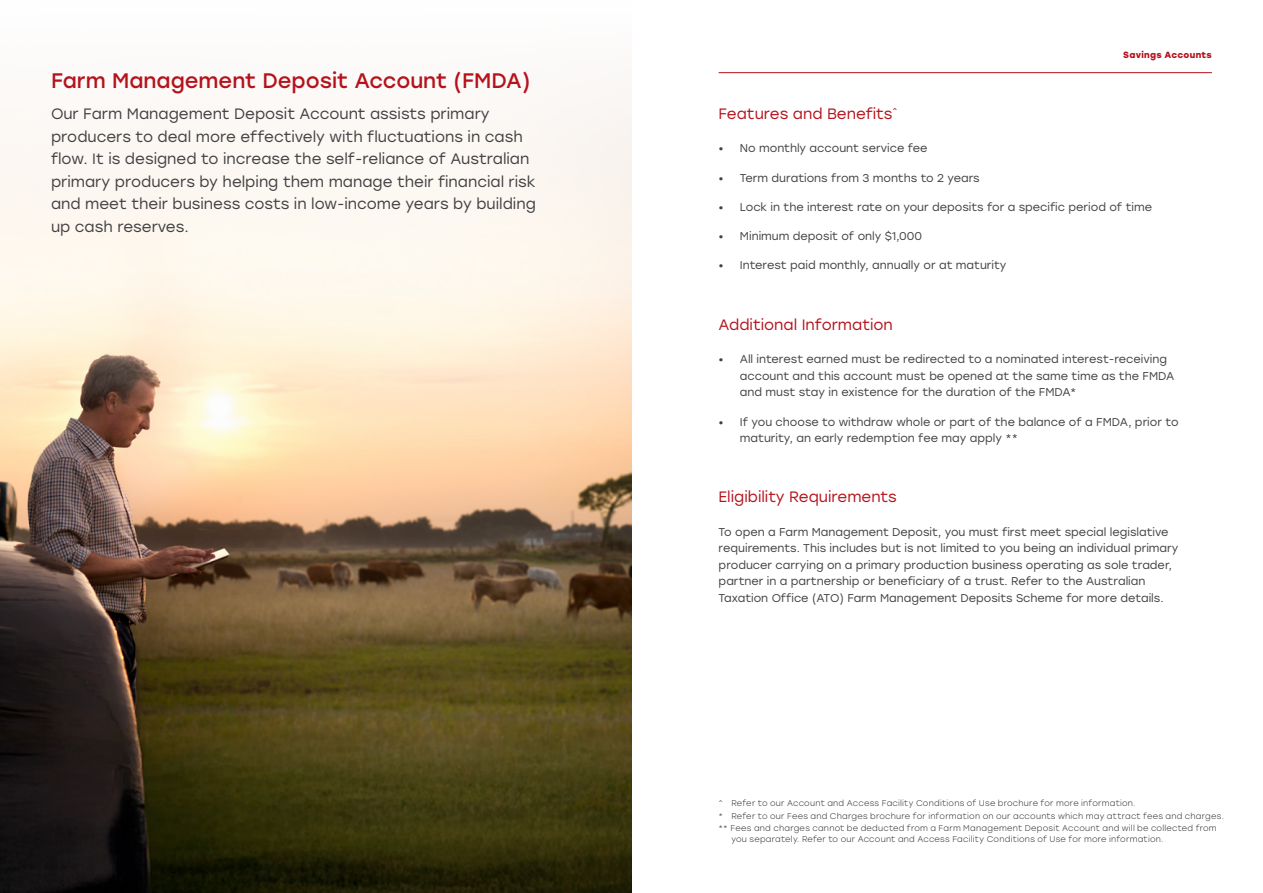
<style>
.page{position:relative;width:1263px;height:893px;background:#fff}
.page>*{position:absolute;margin:0;border:0;box-sizing:border-box;transform-origin:0 0}
.t1{font:21px "Stolzl";color:#b5121b}
.t2{font:15px/22.5px "Stolzl";color:#414042}
.t3{font:15px "Stolzl";color:#b5121b}
.t4{font:11.25px/16.5px "Stolzl";color:#414042}
.t5{font:700 9px "Stolzl";letter-spacing:.03em;color:#b5121b}
.t6{font:300 8.25px/12.6px "Stolzl";letter-spacing:.03em;color:#231f20}
</style>
<div class="page">
<hr style="left:719px;top:72px;width:493px;height:1px;background:#b5121b">
<img style="left:0;top:273px;width:631px;height:620px">
<h1 class="t1" style="left:51px;top:66px;width:481px">Farm Management Deposit Account (FMDA)</h1>
<p class="t2" style="left:51px;top:102px;width:486px">Our Farm Management Deposit Account assists primary producers to deal more effectively with fluctuations in cash flow. It is designed to increase the self-reliance of Australian primary producers by helping them manage their financial risk and meet their business costs in low-income years by building up cash reserves.</p>
<p class="t5" style="left:1123px;top:48px;width:90px">Savings Accounts</p>
<h2 class="t3" style="left:719px;top:103px;width:180px">Features and Benefits<sup>^</sup></h2>
<p class="t4" style="left:719px;top:140px;width:210px">• No monthly account service fee</p>
<p class="t4" style="left:719px;top:169px;width:263px">• Term durations from 3 months to 2 years</p>
<p class="t4" style="left:719px;top:198px;width:435px">• Lock in the interest rate on your deposits for a specific period of time</p>
<p class="t4" style="left:719px;top:228px;width:205px">• Minimum deposit of only $1,000</p>
<p class="t4" style="left:719px;top:257px;width:289px">• Interest paid monthly, annually or at maturity</p>
<h2 class="t3" style="left:719px;top:314px;width:176px">Additional Information</h2>
<p class="t4" style="left:740px;top:351px;width:436px;text-indent:-21px">• All interest earned must be redirected to a nominated interest-receiving account and this account must be opened at the same time as the FMDA and must stay in existence for the duration of the FMDA*</p>
<p class="t4" style="left:740px;top:413px;width:440px;text-indent:-21px">• If you choose to withdraw whole or part of the balance of a FMDA, prior to maturity, an early redemption fee may apply **</p>
<h2 class="t3" style="left:719px;top:487px;width:180px">Eligibility Requirements</h2>
<p class="t4" style="left:719px;top:523px;width:461px">To open a Farm Management Deposit, you must first meet special legislative requirements. This includes but is not limited to you being an individual primary producer carrying on a primary production business operating as sole trader, partner in a partnership or beneficiary of a trust. Refer to the Australian Taxation Office (ATO) Farm Management Deposits Scheme for more details.</p>
<p class="t6" style="left:719px;top:797px;width:507px">^ Refer to our Account and Access Facility Conditions of Use brochure for more information.<br>* Refer to our Fees and Charges brochure for information on our accounts which may attract fees and charges. ** Fees and charges cannot be deducted from a Farm Management Deposit Account and will be collected from</p>
<p class="t6" style="left:731px;top:832px;width:434px">you separately. Refer to our Account and Access Facility Conditions of Use for more information.</p>
</div>
